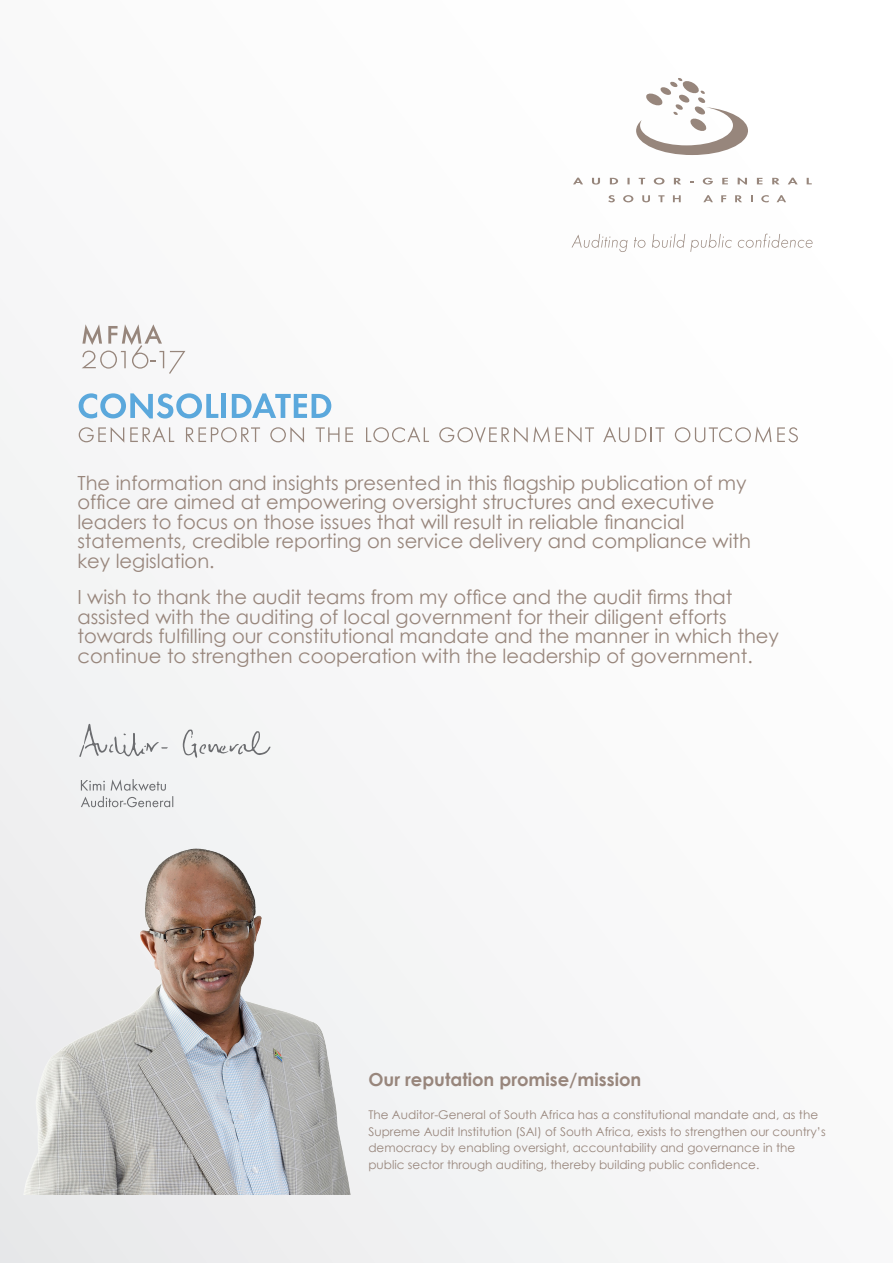
<style>
.page{position:relative;width:893px;height:1263px;background:#f9f9f9}
.page>*{position:absolute;margin:0;border:0;box-sizing:border-box;transform-origin:0 0}
.t1{font:19.5px/19.5px "Century Gothic";color:#98867c}
.t2{font:700 18px "Century Gothic";color:#98867c}
.t3{font:12px/16.5px "Century Gothic";color:#98867c}
</style>
<div class="page">
<svg style="left:573px;top:178px;width:10px;height:6px"></svg>
<svg style="left:592px;top:178px;width:8px;height:7px"></svg>
<svg style="left:610px;top:178px;width:8px;height:6px"></svg>
<svg style="left:627px;top:178px;width:3px;height:6px"></svg>
<svg style="left:639px;top:178px;width:6px;height:6px"></svg>
<svg style="left:654px;top:178px;width:10px;height:7px"></svg>
<svg style="left:674px;top:178px;width:7px;height:6px"></svg>
<svg style="left:703px;top:178px;width:10px;height:7px"></svg>
<svg style="left:722px;top:178px;width:6px;height:6px"></svg>
<svg style="left:738px;top:178px;width:9px;height:7px"></svg>
<svg style="left:757px;top:178px;width:5px;height:6px"></svg>
<svg style="left:772px;top:178px;width:7px;height:6px"></svg>
<svg style="left:788px;top:178px;width:10px;height:6px"></svg>
<svg style="left:807px;top:178px;width:5px;height:6px"></svg>
<svg style="left:636px;top:78px;width:112px;height:77px"></svg>
<svg style="left:608px;top:195px;width:7px;height:7px"></svg>
<svg style="left:623px;top:195px;width:10px;height:7px"></svg>
<svg style="left:642px;top:195px;width:8px;height:7px"></svg>
<svg style="left:658px;top:195px;width:6px;height:7px"></svg>
<svg style="left:673px;top:195px;width:8px;height:7px"></svg>
<svg style="left:703px;top:195px;width:10px;height:7px"></svg>
<svg style="left:721px;top:195px;width:5px;height:7px"></svg>
<svg style="left:735px;top:195px;width:7px;height:7px"></svg>
<svg style="left:761px;top:195px;width:8px;height:7px"></svg>
<svg style="left:777px;top:195px;width:9px;height:7px"></svg>
<svg style="left:571px;top:234px;width:56px;height:18px"></svg>
<svg style="left:634px;top:237px;width:11px;height:11px"></svg>
<svg style="left:652px;top:234px;width:80px;height:18px"></svg>
<svg style="left:738px;top:234px;width:75px;height:14px"></svg>
<svg style="left:79px;top:724px;width:89px;height:33px"></svg>
<svg style="left:182px;top:729px;width:89px;height:29px"></svg>
<svg style="left:79px;top:427px;width:45px;height:16px"></svg>
<svg style="left:130px;top:427px;width:44px;height:15px"></svg>
<svg style="left:186px;top:427px;width:74px;height:15px"></svg>
<svg style="left:270px;top:427px;width:34px;height:16px"></svg>
<svg style="left:316px;top:427px;width:23px;height:15px"></svg>
<svg style="left:345px;top:427px;width:8px;height:15px"></svg>
<svg style="left:366px;top:427px;width:63px;height:15px"></svg>
<svg style="left:439px;top:426px;width:111px;height:17px"></svg>
<svg style="left:556px;top:427px;width:38px;height:16px"></svg>
<svg style="left:603px;top:427px;width:26px;height:15px"></svg>
<svg style="left:635px;top:427px;width:30px;height:15px"></svg>
<svg style="left:675px;top:427px;width:96px;height:16px"></svg>
<svg style="left:777px;top:427px;width:21px;height:15px"></svg>
<svg style="left:79px;top:393px;width:139px;height:25px"></svg>
<hr style="left:222px;top:394px;width:4px;height:24px;background:#5ba8dc">
<svg style="left:232px;top:393px;width:99px;height:25px"></svg>
<svg style="left:81px;top:779px;width:92px;height:28px"></svg>
<svg style="left:82px;top:324px;width:103px;height:50px"></svg>
<img style="left:5px;top:842px;width:346px;height:352px">
<p class="t1" style="left:77px;top:473px;width:675px">The information and insights presented in this flagship publication of my office are aimed at empowering oversight structures and executive leaders to focus on those issues that will result in reliable financial statements, credible reporting on service delivery and compliance with key legislation.</p>
<p class="t1" style="left:77px;top:587px;width:703px">I wish to thank the audit teams from my office and the audit firms that assisted with the auditing of local government for their diligent efforts towards fulfilling our constitutional mandate and the manner in which they continue to strengthen cooperation with the leadership of government.</p>
<p class="t2" style="left:368px;top:1068px;width:274px">Our reputation promise/mission</p>
<p class="t3" style="left:368px;top:1106px;width:459px">The Auditor-General of South Africa has a constitutional mandate and, as the Supreme Audit Institution (SAI) of South Africa, exists to strengthen our country’s democracy by enabling oversight, accountability and governance in the public sector through auditing, thereby building public confidence.</p>
</div>
